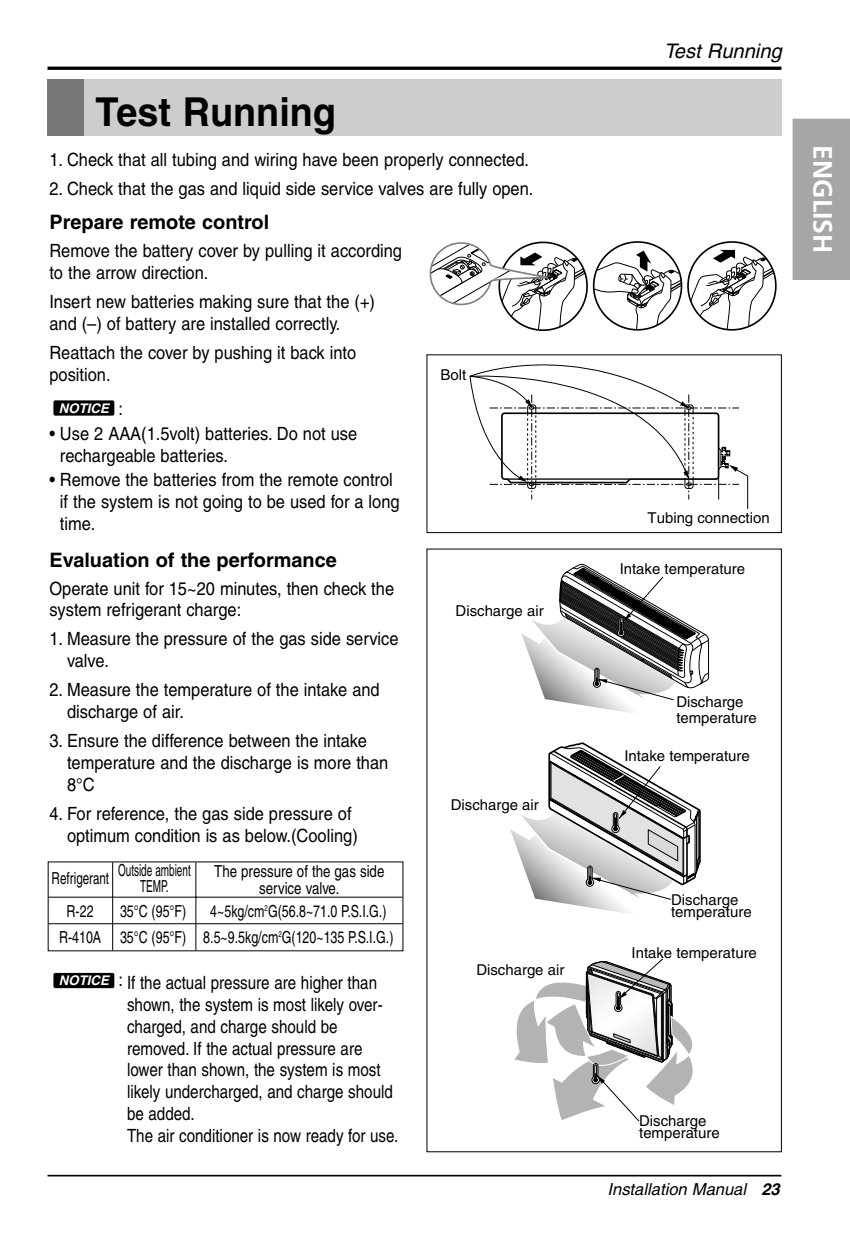
<style>
.page{position:relative;width:850px;height:1246px;background:#fff}
.page>*{position:absolute;margin:0;border:0;box-sizing:border-box;transform-origin:0 0}
.t1{font:700 39.8px "Helvetica";color:#000;scale:.95 1}
.t2{font:700 26.6px "Frutiger";color:#fff}
.t3{font:italic 20.2px "Helvetica";color:#000}
.t4{font:700 20px "Helvetica";color:#000}
.t5{font:18.2px/22px "Helvetica";color:#000;scale:.9 1}
.t6{font:16.6px/26.6px "Helvetica";color:#000;scale:.75 1}
.t7{font:16.6px/16.6px "Helvetica";color:#000;text-align:center;scale:.8 1}
.t8{font:italic 16.6px "Helvetica";color:#000}
.t9{font:16.6px/16.6px "Helvetica";color:#000;text-align:center;scale:.6 1}
.t10{font:16.6px "Helvetica";color:#000;scale:.7 1}
.t11{font:15px/12.2px "Helvetica";color:#000}
.t12{font:italic 700 13.2px "Helvetica";color:#fff}
.s1{font-weight:700}
</style>
<div class="page">
<hr style="left:48px;top:1175px;width:733px;height:1px;background:#000">
<hr style="left:48px;top:67px;width:733px;height:3px;background:#000">
<div style="left:792px;top:118px;width:58px;height:162px;background:#a6a6a6"></div>
<div style="left:47px;top:79px;width:95px;height:57px;background:#787878"></div>
<div style="left:85px;top:79px;width:697px;height:57px;background:#cdcdcd"></div>
<svg style="left:53px;top:972px;width:62px;height:17px"></svg>
<div style="left:53px;top:973px;width:61px;height:15px;background:#000;border-radius:2px"></div>
<svg style="left:429px;top:241px;width:158px;height:89px"></svg>
<svg style="left:688px;top:250px;width:86px;height:78px"></svg>
<div style="left:687px;top:241px;width:90px;height:90px;border:2px solid #000;border-radius:50%"></div>
<svg style="left:594px;top:251px;width:88px;height:79px"></svg>
<div style="left:593px;top:241px;width:89px;height:90px;border:2px solid #000;border-radius:50%"></div>
<svg style="left:514px;top:958px;width:179px;height:164px"></svg>
<svg style="left:47px;top:354px;width:735px;height:598px"></svg>
<hr style="left:49px;top:923px;width:354px;height:1px;background:#000">
<hr style="left:49px;top:897px;width:354px;height:1px;background:#000">
<hr style="left:196px;top:862px;width:1px;height:88px;background:#000">
<hr style="left:112px;top:862px;width:1px;height:88px;background:#000">
<h1 class="t1" style="left:96px;top:97px;width:255px">Test Running</h1>
<p class="t5" style="left:49px;top:151px;width:534px">1. Check that all tubing and wiring have been properly connected.</p>
<p class="t5" style="left:49px;top:180px;width:539px">2. Check that the gas and liquid side service valves are fully open.</p>
<p class="t4" style="left:49px;top:215px;width:221px">Prepare remote control</p>
<p class="t5" style="left:49px;top:241px;width:393px">Remove the battery cover by pulling it according to the arrow direction.</p>
<p class="t5" style="left:49px;top:292px;width:363px">Insert new batteries making sure that the (+) and (–) of battery are installed correctly.</p>
<p class="t5" style="left:49px;top:343px;width:343px">Reattach the cover by pushing it back into position.</p>
<p class="t5" style="left:118px;top:399px;width:7px">:</p>
<p class="t5" style="left:60px;top:424px;width:332px;text-indent:-11px">• Use 2 AAA(1.5volt) batteries. Do not use rechargeable batteries.</p>
<p class="t5" style="left:60px;top:470px;width:379px;text-indent:-11px">• Remove the batteries from the remote control if the system is not going to be used for a long time.</p>
<p class="t4" style="left:49px;top:553px;width:289px">Evaluation of the performance</p>
<p class="t5" style="left:49px;top:579px;width:385px">Operate unit for 15~20 minutes, then check the system refrigerant charge:</p>
<p class="t5" style="left:67px;top:630px;width:370px;text-indent:-18px">1. Measure the pressure of the gas side service valve.</p>
<p class="t5" style="left:67px;top:681px;width:349px;text-indent:-18px">2. Measure the temperature of the intake and discharge of air.</p>
<p class="t5" style="left:67px;top:732px;width:358px;text-indent:-18px">3. Ensure the difference between the intake temperature and the discharge is more than<br>8°C</p>
<p class="t5" style="left:67px;top:804px;width:325px;text-indent:-18px">4. For reference, the gas side pressure of optimum condition is as below.(Cooling)</p>
<p class="t11" style="left:441px;top:370px;width:27px">Bolt</p>
<p class="t12" style="left:59px;top:403px;width:54px">NOTICE</p>
<p class="t11" style="left:456px;top:606px;width:89px">Discharge air</p>
<p class="t11" style="left:451px;top:800px;width:89px">Discharge air</p>
<p class="t9" style="left:118px;top:863px;width:123px">Outside ambient<br>TEMP.</p>
<p class="t10" style="left:52px;top:872px;width:84px">Refrigerant</p>
<p class="t7" style="left:214px;top:865px;width:214px">The pressure of the gas side service valve.</p>
<p class="t6" style="left:59px;top:899px;width:447px;text-indent:151px">4~5kg/cm<sup>2</sup>G(56.8~71.0 P.S.I.G.)<br>R-410A 35°C (95°F) 8.5~9.5kg/cm<sup>2</sup>G(120~135 P.S.I.G.)</p>
<p class="t6" style="left:67px;top:899px;width:37px">R-22</p>
<p class="t6" style="left:120px;top:899px;width:90px">35°C (95°F)</p>
<p class="t12" style="left:59px;top:976px;width:54px">NOTICE</p>
<p class="t5" style="left:127px;top:973px;width:303px;text-indent:-9px">: If the actual pressure are higher than shown, the system is most likely over&shy;charged, and charge should be removed. If the actual pressure are lower than shown, the system is most likely undercharged, and charge should be added.<br>The air conditioner is now ready for use.</p>
<p class="t11" style="left:476px;top:965px;width:89px">Discharge air</p>
<p class="t3" style="left:664px;top:43px;width:119px">Test Running</p>
<h2 class="t2" style="left:834px;top:145px;width:109px;rotate:90deg">ENGLISH</h2>
<p class="t11" style="left:648px;top:514px;width:124px">Tubing connection</p>
<p class="t11" style="left:620px;top:564px;width:127px">Intake temperature</p>
<p class="t11" style="left:676px;top:695px;width:82px;line-height:16px">Discharge temperature</p>
<p class="t11" style="left:624px;top:751px;width:127px">Intake temperature</p>
<p class="t11" style="left:671px;top:895px;width:82px">Discharge temperature</p>
<p class="t11" style="left:632px;top:948px;width:127px">Intake temperature</p>
<p class="t11" style="left:639px;top:1116px;width:82px">Discharge temperature</p>
<p class="t8" style="left:608px;top:1183px;width:174px">Installation Manual <span class="s1">23</span></p>
</div>
